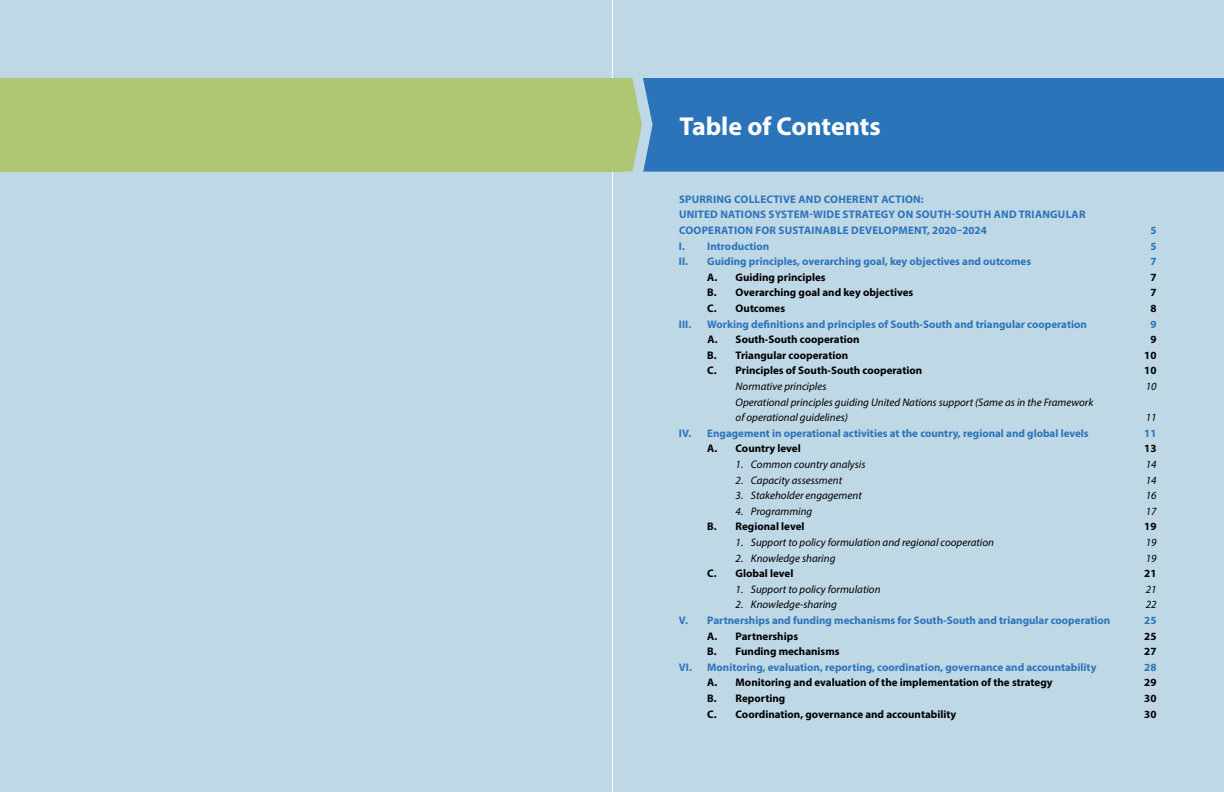
<style>
.page{position:relative;width:1224px;height:792px;background:#fff}
.page>*{position:absolute;margin:0;border:0;box-sizing:border-box;transform-origin:0 0}
.t1{font:700 26px "Myriad Pro";color:#fff}
.t2{font:700 11px "Myriad Pro";color:#2c74ba}
.t3{font:700 11px "Myriad Pro";color:#000}
.t4{font:italic 11px/15.6px "Myriad Pro";color:#000}
.t5{font:700 11px/15.6px "Myriad Pro";letter-spacing:.02em;color:#2c74ba}
</style>
<div class="page">
<div style="left:0;top:0;width:612px;height:792px;background:#bed8e6"></div>
<div style="left:613px;top:0;width:611px;height:792px;background:#bed8e6"></div>
<svg style="left:621px;top:78px;width:21px;height:94px"></svg>
<div style="left:643px;top:78px;width:581px;height:94px;background:#2c74ba"></div>
<div style="left:0;top:78px;width:621px;height:94px;background:#afc673"></div>
<h1 class="t1" style="left:680px;top:109px;width:203px">Table of Contents</h1>
<p class="t5" style="left:679px;top:191px;width:408px">SPURRING COLLECTIVE AND COHERENT ACTION:<br>UNITED NATIONS SYSTEM-WIDE STRATEGY ON SOUTH-SOUTH AND TRIANGULAR<br>COOPERATION FOR SUSTAINABLE DEVELOPMENT, 2020–2024</p>
<p class="t2" style="left:1150px;top:223px;width:8px">5</p>
<p class="t2" style="left:679px;top:239px;width:92px">I. Introduction</p>
<p class="t2" style="left:1150px;top:239px;width:8px">5</p>
<p class="t2" style="left:679px;top:254px;width:354px">II. Guiding principles, overarching goal, key objectives and outcomes</p>
<p class="t2" style="left:1150px;top:254px;width:8px">7</p>
<p class="t3" style="left:707px;top:270px;width:120px">A. Guiding principles</p>
<p class="t3" style="left:1150px;top:270px;width:8px">7</p>
<p class="t3" style="left:707px;top:286px;width:208px">B. Overarching goal and key objectives</p>
<p class="t3" style="left:1150px;top:286px;width:8px">7</p>
<p class="t3" style="left:707px;top:301px;width:79px">C. Outcomes</p>
<p class="t3" style="left:1150px;top:301px;width:8px">8</p>
<p class="t2" style="left:679px;top:317px;width:14px">III.</p>
<p class="t2" style="left:707px;top:317px;width:381px">Working definitions and principles of South-South and triangular cooperation</p>
<p class="t2" style="left:1150px;top:317px;width:8px">9</p>
<p class="t3" style="left:707px;top:332px;width:154px">A. South-South cooperation</p>
<p class="t3" style="left:1150px;top:332px;width:8px">9</p>
<p class="t3" style="left:707px;top:348px;width:142px">B. Triangular cooperation</p>
<p class="t3" style="left:1144px;top:348px;width:14px">10</p>
<p class="t3" style="left:707px;top:364px;width:216px">C. Principles of South-South cooperation</p>
<p class="t3" style="left:1144px;top:364px;width:14px">10</p>
<p class="t4" style="left:736px;top:378px;width:92px">Normative principles</p>
<p class="t4" style="left:1146px;top:378px;width:12px">10</p>
<p class="t4" style="left:736px;top:394px;width:359px">Operational principles guiding United Nations support (Same as in the Framework of operational guidelines)</p>
<p class="t4" style="left:1146px;top:410px;width:12px">11</p>
<p class="t2" style="left:679px;top:426px;width:411px">IV. Engagement in operational activities at the country, regional and global levels</p>
<p class="t2" style="left:1144px;top:426px;width:14px">11</p>
<p class="t3" style="left:707px;top:442px;width:95px">A. Country level</p>
<p class="t3" style="left:1144px;top:442px;width:14px">13</p>
<p class="t4" style="left:736px;top:456px;width:131px">1. Common country analysis</p>
<p class="t4" style="left:1146px;top:456px;width:12px">14</p>
<p class="t4" style="left:736px;top:472px;width:108px">2. Capacity assessment</p>
<p class="t4" style="left:1146px;top:472px;width:12px">14</p>
<p class="t4" style="left:736px;top:488px;width:128px">3. Stakeholder engagement</p>
<p class="t4" style="left:1146px;top:488px;width:12px">16</p>
<p class="t4" style="left:736px;top:503px;width:78px">4. Programming</p>
<p class="t4" style="left:1146px;top:503px;width:12px">17</p>
<p class="t3" style="left:707px;top:520px;width:99px">B. Regional level</p>
<p class="t3" style="left:1144px;top:520px;width:14px">19</p>
<p class="t4" style="left:736px;top:534px;width:260px">1. Support to policy formulation and regional cooperation</p>
<p class="t4" style="left:1146px;top:534px;width:12px">19</p>
<p class="t4" style="left:736px;top:550px;width:101px">2. Knowledge sharing</p>
<p class="t4" style="left:1146px;top:550px;width:12px">19</p>
<p class="t3" style="left:707px;top:566px;width:88px">C. Global level</p>
<p class="t3" style="left:1144px;top:566px;width:14px">21</p>
<p class="t4" style="left:736px;top:581px;width:146px">1. Support to policy formulation</p>
<p class="t4" style="left:1146px;top:581px;width:12px">21</p>
<p class="t4" style="left:736px;top:597px;width:103px">2. Knowledge-sharing</p>
<p class="t4" style="left:1146px;top:597px;width:12px">22</p>
<p class="t2" style="left:679px;top:613px;width:433px">V. Partnerships and funding mechanisms for South-South and triangular cooperation</p>
<p class="t2" style="left:1144px;top:613px;width:14px">25</p>
<p class="t3" style="left:707px;top:629px;width:92px">A. Partnerships</p>
<p class="t3" style="left:1144px;top:629px;width:14px">25</p>
<p class="t3" style="left:707px;top:644px;width:134px">B. Funding mechanisms</p>
<p class="t3" style="left:1144px;top:644px;width:14px">27</p>
<p class="t2" style="left:679px;top:660px;width:419px">VI. Monitoring, evaluation, reporting, coordination, governance and accountability</p>
<p class="t2" style="left:1144px;top:660px;width:14px">28</p>
<p class="t3" style="left:707px;top:676px;width:347px">A. Monitoring and evaluation of the implementation of the strategy</p>
<p class="t3" style="left:1144px;top:676px;width:14px">29</p>
<p class="t3" style="left:707px;top:691px;width:79px">B. Reporting</p>
<p class="t3" style="left:1144px;top:691px;width:14px">30</p>
<p class="t3" style="left:707px;top:707px;width:251px">C. Coordination, governance and accountability</p>
<p class="t3" style="left:1144px;top:707px;width:14px">30</p>
</div>
